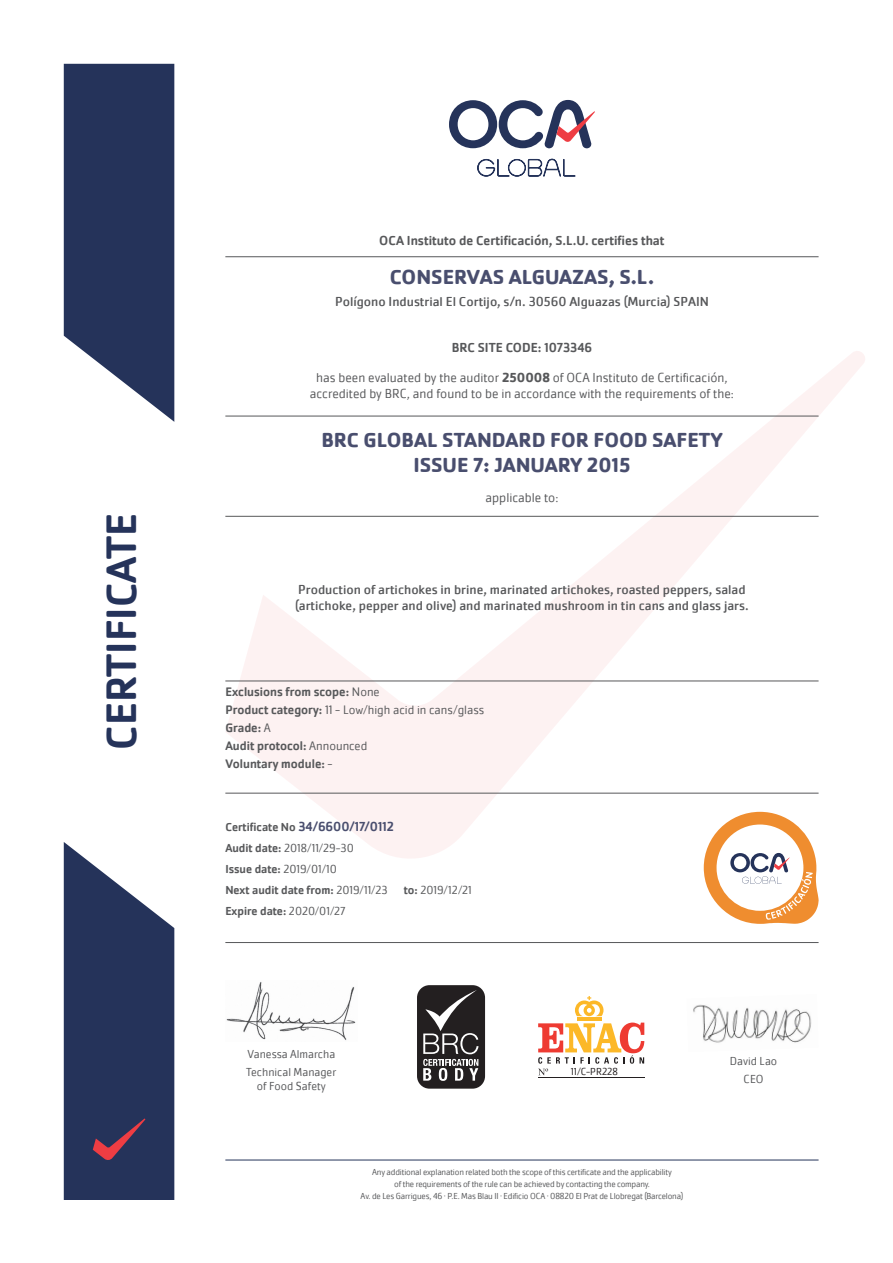
<style>
.page{position:relative;width:893px;height:1263px;background:#fff}
.page>*{position:absolute;margin:0;border:0;box-sizing:border-box;transform-origin:0 0}
.t1{font:500 43.95px "Cachet Pro";color:#25335a}
.t2{font:700 21px "Cachet Pro";color:#494e6e}
.t3{font:13.5px "Cachet Pro";color:#57585a}
.t4{font:300 13.5px "Cachet Pro";color:#57585a}
.t5{font:500 13.5px "Cachet Pro";color:#57585a}
.t6{font:500 13.5px "Cachet Pro";color:#494e6e}
.t7{font:500 12.75px "Cachet Pro";color:#57585a}
.t8{font:300 12.75px "Cachet Pro";color:#57585a}
.t9{font:300 12px "Cachet Pro";color:#57585a}
.t10{font:500 12px "Cachet Pro";color:#57585a}
.t11{font:300 10.5px "Cachet Pro";color:#231f20}
.t12{font:300 9px "Cachet Pro";letter-spacing:-.02em;color:#57585a}
.s1{font-weight:700}
.s2{font-weight:300}
.s3{font-weight:500}
.s4{font-size:12px;color:#57585a}
</style>
<div class="page">
<svg style="left:225px;top:351px;width:640px;height:507px"></svg>
<svg style="left:64px;top:64px;width:110px;height:358px"></svg>
<svg style="left:449px;top:100px;width:146px;height:48px"></svg>
<svg style="left:477px;top:159px;width:99px;height:18px"></svg>
<svg style="left:64px;top:842px;width:110px;height:358px"></svg>
<hr style="left:225px;top:1160px;width:594px;height:1px;background:#25335a">
<hr style="left:225px;top:416px;width:594px;height:1px;background:#57585a">
<hr style="left:225px;top:256px;width:594px;height:1px;background:#57585a">
<hr style="left:225px;top:516px;width:594px;height:1px;background:#57585a">
<hr style="left:225px;top:681px;width:594px;height:1px;background:#57585a">
<img style="left:226px;top:982px;width:130px;height:58px">
<svg style="left:417px;top:985px;width:69px;height:104px"></svg>
<hr style="left:577px;top:1017px;width:24px;height:4px;background:#fcb828">
<svg style="left:575px;top:996px;width:28px;height:20px"></svg>
<hr style="left:538px;top:1077px;width:106px;height:1px;background:#231f20">
<svg style="left:538px;top:1022px;width:106px;height:53px"></svg>
<hr style="left:225px;top:793px;width:594px;height:1px;background:#57585a">
<hr style="left:225px;top:942px;width:594px;height:1px;background:#57585a">
<img style="left:693px;top:1004px;width:119px;height:39px">
<svg style="left:704px;top:812px;width:115px;height:112px"></svg>
<p class="t1" style="left:96px;top:750px;width:238px;rotate:-90deg">CERTIFICATE</p>
<p class="t5" style="left:379px;top:232px;width:287px">OCA Instituto de Certificación, S.L.U. certifies that</p>
<p class="t2" style="left:390px;top:264px;width:266px">CONSERVAS ALGUAZAS, S.L.</p>
<p class="t3" style="left:335px;top:294px;width:375px">Polígono Industrial El Cortijo, s/n. 30560 Alguazas (Murcia) SPAIN</p>
<p class="t5" style="left:452px;top:340px;width:142px">BRC SITE CODE: 1073346</p>
<p class="t4" style="left:316px;top:370px;width:413px">has been evaluated by the auditor <span class="s1">250008</span> of OCA Instituto de Certificación,</p>
<p class="t4" style="left:310px;top:386px;width:425px">accredited by BRC, and found to be in accordance with the requirements of the:</p>
<p class="t2" style="left:321px;top:426px;width:403px">BRC GLOBAL STANDARD FOR FOOD SAFETY</p>
<p class="t2" style="left:413px;top:452px;width:218px">ISSUE 7: JANUARY 2015</p>
<p class="t4" style="left:485px;top:490px;width:74px">applicable to:</p>
<p class="t3" style="left:298px;top:581px;width:449px">Production of artichokes in brine, marinated artichokes, roasted peppers, salad</p>
<p class="t3" style="left:295px;top:597px;width:455px">(artichoke, pepper and olive) and marinated mushroom in tin cans and glass jars.</p>
<p class="t7" style="left:225px;top:685px;width:156px">Exclusions from scope: <span class="s2">None</span></p>
<p class="t8" style="left:225px;top:703px;width:260px"><span class="s3">Product category:</span> 11 - Low/high acid in cans/glass</p>
<p class="t7" style="left:225px;top:721px;width:47px">Grade: <span class="s2">A</span></p>
<p class="t7" style="left:225px;top:739px;width:143px">Audit protocol: <span class="s2">Announced</span></p>
<p class="t7" style="left:225px;top:757px;width:109px">Voluntary module: <span class="s2">-</span></p>
<p class="t6" style="left:225px;top:818px;width:170px"><span class="s4">Certificate No</span> 34/6600/17/0112</p>
<p class="t9" style="left:225px;top:841px;width:130px"><span class="s3">Audit date:</span> 2018/11/29-30</p>
<p class="t10" style="left:225px;top:861px;width:113px">Issue date: <span class="s2">2019/01/10</span></p>
<p class="t10" style="left:225px;top:882px;width:164px">Next audit date from: <span class="s2">2019/11/23</span></p>
<p class="t9" style="left:404px;top:883px;width:69px"><span class="s3">to:</span> 2019/12/21</p>
<p class="t10" style="left:225px;top:903px;width:122px">Expire date: <span class="s2">2020/01/27</span></p>
<p class="t9" style="left:247px;top:1047px;width:89px">Vanessa Almarcha</p>
<p class="t9" style="left:246px;top:1065px;width:92px">Technical Manager</p>
<p class="t9" style="left:257px;top:1079px;width:71px">of Food Safety</p>
<p class="t11" style="left:571px;top:1065px;width:49px">11/C-PR228</p>
<p class="t12" style="left:372px;top:1166px;width:301px">Any additional explanation related both the scope of this certificate and the applicability</p>
<p class="t12" style="left:394px;top:1178px;width:257px">of the requirements of the rule can be achieved by contacting the company.</p>
<p class="t12" style="left:361px;top:1190px;width:324px">Av. de Les Garrigues, 46 · P.E. Mas Blau II · Edificio OCA · 08820 El Prat de Llobregat (Barcelona)</p>
<p class="t9" style="left:730px;top:1054px;width:49px">David Lao</p>
<p class="t9" style="left:744px;top:1072px;width:21px">CEO</p>
</div>
